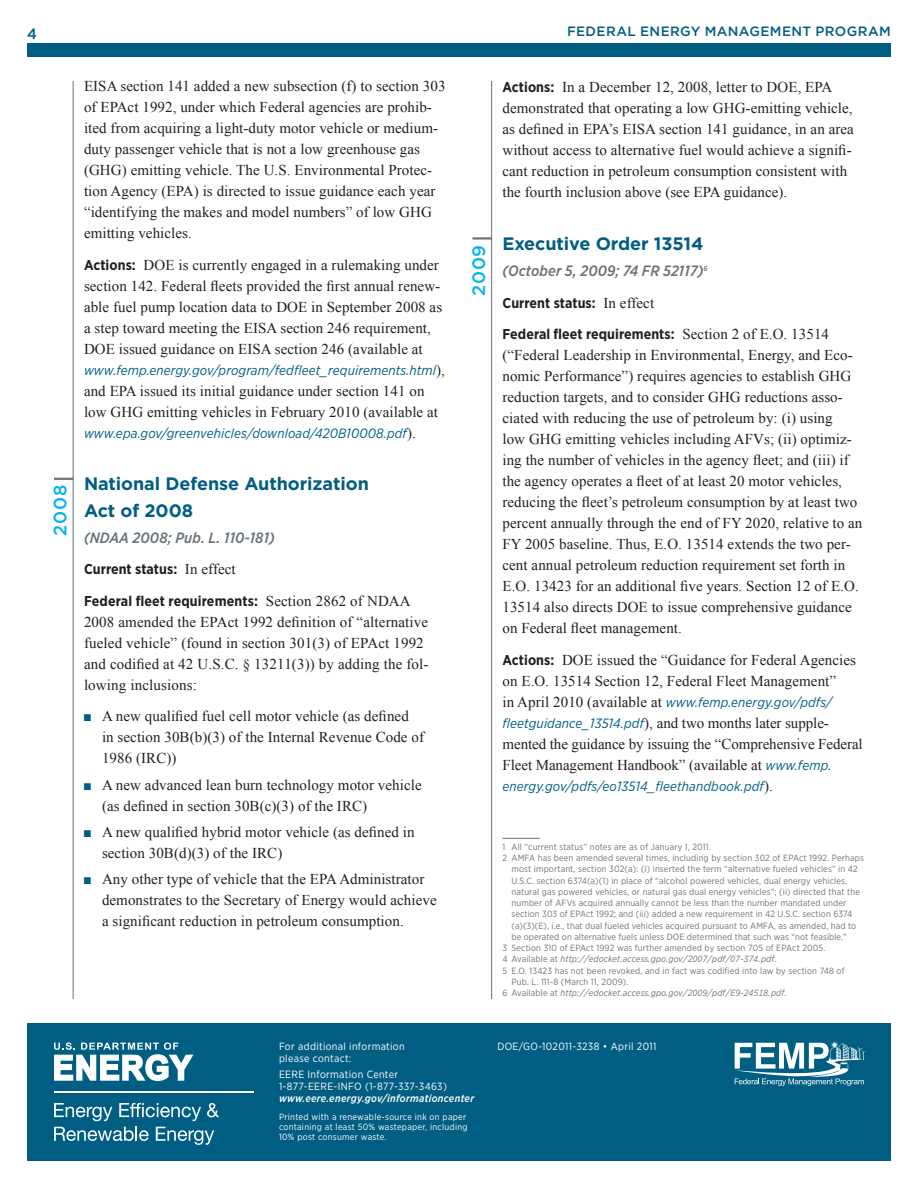
<style>
.page{position:relative;width:918px;height:1188px;background:#fff}
.page>*{position:absolute;margin:0;border:0;box-sizing:border-box;transform-origin:0 0}
.Subhead_A1{font:700 18px/26.2px "Gotham";letter-spacing:-.005em;color:#005e82}
.Years{font:500 18px "Gotham";letter-spacing:.04em;color:#00b3ee}
.body_text{font:15px/21px "Times New Roman";letter-spacing:.005em;color:#231f20}
.body_text_bullets{font:15px/21px "Times New Roman";letter-spacing:.005em;color:#231f20}
.subhead_2{font:italic 500 15px "Gotham Narrow";letter-spacing:.005em;color:#6a747b}
.program_name_page_2{font:500 15px "Gotham Narrow";color:#005e82;scale:1.1 1}
.body_text-2{font:700 14.25px "Gotham Narrow";letter-spacing:.005em;color:#231f20}
.body_text-3{font:italic 13.5px "Gotham Narrow";letter-spacing:.01em;color:#005e82}
.program_name_page_2-2{font:500 13.5px "Gotham";letter-spacing:.025em;color:#005e82}
.t1{font:10.5px/12px "Gotham Narrow";letter-spacing:.03em;color:#fff}
.footnotes{font:9px/11.2px "Gotham Narrow";letter-spacing:.015em;color:#6a747b}
.footnotes-2{font:italic 9px "Gotham Narrow";letter-spacing:.015em;color:#6a747b}
.t2{font:9px/10.2px "Gotham Narrow";letter-spacing:.03em;color:#fff}
.s1{font-family:"Gotham Narrow";font-weight:700;font-size:14.25px}
.s2{font-family:"Times New Roman";font-style:normal;font-size:15px;color:#231f20}
.s3{font-family:"Times New Roman";font-weight:400;font-size:15px}
.s4{color:#005e82}
.s5{font-family:"Gotham Narrow";font-style:italic;font-size:13.5px;color:#005e82}
.s6{font-style:normal}
.s7{font-weight:500;font-style:italic}
</style>
<div class="page">
<div style="left:27px;top:44px;width:864px;height:13px;background:#005e82"></div>
<div style="left:27px;top:1023px;width:864px;height:138px;background:#005e82"></div>
<svg style="left:54px;top:1042px;width:139px;height:39px"></svg>
<hr style="left:54px;top:1091px;width:200px;height:1px;background:#fff">
<svg style="left:54px;top:1103px;width:58px;height:18px"></svg>
<svg style="left:119px;top:1103px;width:82px;height:18px"></svg>
<svg style="left:207px;top:1103px;width:12px;height:14px"></svg>
<svg style="left:54px;top:1127px;width:95px;height:14px"></svg>
<svg style="left:156px;top:1127px;width:58px;height:18px"></svg>
<svg style="left:734px;top:1041px;width:132px;height:45px"></svg>
<hr style="left:502px;top:838px;width:38px;height:1px;background:#6a747b">
<hr style="left:73px;top:81px;width:1px;height:918px;background:#6a747b">
<hr style="left:491px;top:81px;width:1px;height:918px;background:#6a747b">
<hr style="left:472px;top:237px;width:20px;height:3px;background:#6a747b">
<hr style="left:54px;top:478px;width:20px;height:2px;background:#6a747b">
<p class="program_name_page_2" style="left:27px;top:24px;width:10px">4</p>
<p class="program_name_page_2-2" style="left:567px;top:23px;width:325px">FEDERAL ENERGY MANAGEMENT PROGRAM</p>
<p class="Years" style="left:48px;top:536px;width:52px;rotate:-90deg">2008</p>
<p class="body_text" style="left:84px;top:76px;width:363px">EISA section 141 added a new subsection (f) to section 303 of EPAct 1992, under which Federal agencies are prohib&shy;ited from acquiring a light-duty motor vehicle or medium&shy;duty passenger vehicle that is not a low greenhouse gas (GHG) emitting vehicle. The U.S. Environmental Protec&shy;tion Agency (EPA) is directed to issue guidance each year “identifying the makes and model numbers” of low GHG emitting vehicles.</p>
<p class="body_text" style="left:84px;top:254px;width:360px"><span class="s1">Actions:</span> DOE is currently engaged in a rulemaking under section 142. Federal fleets provided the first annual renew&shy;able fuel pump location data to DOE in September 2008 as a step toward meeting the EISA section 246 requirement, DOE issued guidance on EISA section 246 (available at</p>
<p class="body_text-3" style="left:84px;top:362px;width:363px">www.femp.energy.gov/program/fedfleet_requirements.html<span class="s2">),</span></p>
<p class="body_text" style="left:84px;top:380px;width:356px">and EPA issued its initial guidance under section 141 on low GHG emitting vehicles in February 2010 (available at</p>
<p class="body_text-3" style="left:84px;top:425px;width:334px">www.epa.gov/greenvehicles/download/420B10008.pdf<span class="s2">).</span></p>
<p class="Subhead_A1" style="left:84px;top:471px;width:286px">National Defense Authorization<br>Act of 2008</p>
<p class="subhead_2" style="left:84px;top:528px;width:193px">(NDAA 2008; Pub. L. 110-181)</p>
<p class="body_text-2" style="left:84px;top:560px;width:153px">Current status: <span class="s3">In effect</span></p>
<p class="body_text-2" style="left:84px;top:592px;width:328px">Federal fleet requirements: <span class="s3">Section 2862 of NDAA</span></p>
<p class="body_text" style="left:84px;top:611px;width:346px">2008 amended the EPAct 1992 definition of “alternative fueled vehicle” (found in section 301(3) of EPAct 1992 and codified at 42 U.S.C. § 13211(3)) by adding the fol&shy;lowing inclusions:</p>
<p class="body_text_bullets" style="left:102px;top:706px;width:324px;text-indent:-18px"><span class="s4">■</span> A new qualified fuel cell motor vehicle (as defined in section 30B(b)(3) of the Internal Revenue Code of<br>1986 (IRC))</p>
<p class="body_text_bullets" style="left:102px;top:774px;width:321px;text-indent:-18px"><span class="s4">■</span> A new advanced lean burn technology motor vehicle (as defined in section 30B(c)(3) of the IRC)</p>
<p class="body_text_bullets" style="left:102px;top:821px;width:314px;text-indent:-18px"><span class="s4">■</span> A new qualified hybrid motor vehicle (as defined in section 30B(d)(3) of the IRC)</p>
<p class="body_text_bullets" style="left:102px;top:868px;width:336px;text-indent:-18px"><span class="s4">■</span> Any other type of vehicle that the EPA Administrator demonstrates to the Secretary of Energy would achieve a significant reduction in petroleum consumption.</p>
<p class="Years" style="left:467px;top:296px;width:53px;rotate:-90deg">2009</p>
<p class="body_text" style="left:502px;top:77px;width:353px"><span class="s1">Actions:</span> In a December 12, 2008, letter to DOE, EPA demonstrated that operating a low GHG-emitting vehicle, as defined in EPA’s EISA section 141 guidance, in an area without access to alternative fuel would achieve a signifi&shy;cant reduction in petroleum consumption consistent with the fourth inclusion above (see EPA guidance).</p>
<p class="Subhead_A1" style="left:502px;top:230px;width:203px">Executive Order 13514</p>
<p class="subhead_2" style="left:502px;top:261px;width:207px">(October 5, 2009; 74 FR 52117)<sup>6</sup></p>
<p class="body_text-2" style="left:502px;top:293px;width:153px">Current status: <span class="s3">In effect</span></p>
<p class="body_text-2" style="left:502px;top:325px;width:328px">Federal fleet requirements: <span class="s3">Section 2 of E.O. 13514</span></p>
<p class="body_text" style="left:502px;top:344px;width:361px">(“Federal Leadership in Environmental, Energy, and Eco&shy;nomic Performance”) requires agencies to establish GHG reduction targets, and to consider GHG reductions asso&shy;ciated with reducing the use of petroleum by: (i) using<br>low GHG emitting vehicles including AFVs; (ii) optimiz&shy;ing the number of vehicles in the agency fleet; and (iii) if the agency operates a fleet of at least 20 motor vehicles, reducing the fleet’s petroleum consumption by at least two percent annually through the end of FY 2020, relative to an FY 2005 baseline. Thus, E.O. 13514 extends the two per&shy;cent annual petroleum reduction requirement set forth in E.O. 13423 for an additional five years. Section 12 of E.O.<br>13514 also directs DOE to issue comprehensive guidance on Federal fleet management.</p>
<p class="body_text" style="left:502px;top:649px;width:355px"><span class="s1">Actions:</span> DOE issued the “Guidance for Federal Agencies on E.O. 13514 Section 12, Federal Fleet Management”</p>
<p class="body_text-3" style="left:502px;top:694px;width:331px"><span class="s2">in April 2010 (available at</span> www.femp.energy.gov/pdfs/</p>
<p class="body_text" style="left:502px;top:712px;width:362px"><span class="s5">fleetguidance_13514.pdf</span>), and two months later supple&shy;mented the guidance by issuing the “Comprehensive Federal<br>Fleet Management Handbook” (available at <span class="s5">www.femp.</span></p>
<p class="body_text-3" style="left:502px;top:778px;width:272px">energy.gov/pdfs/eo13514_fleethandbook.pdf<span class="s2">).</span></p>
<p class="footnotes" style="left:502px;top:841px;width:210px">1 All “current status” notes are as of January 1, 2011.</p>
<p class="footnotes" style="left:512px;top:852px;width:354px;text-indent:-9px">2 AMFA has been amended several times, including by section 302 of EPAct 1992. Perhaps most important, section 302(a): (i) inserted the term “alternative fueled vehicles” in 42<br>U.S.C. section 6374(a)(1) in place of “alcohol powered vehicles, dual energy vehicles, natural gas powered vehicles, or natural gas dual energy vehicles”; (ii) directed that the number of AFVs acquired annually cannot be less than the number mandated under section 303 of EPAct 1992; and (iii) added a new requirement in 42 U.S.C. section 6374 (a)(3)(E), i.e., that dual fueled vehicles acquired pursuant to AMFA, as amended, had to be operated on alternative fuels unless DOE determined that such was “not feasible.”</p>
<p class="footnotes" style="left:502px;top:942px;width:324px">3 Section 310 of EPAct 1992 was further amended by section 705 of EPAct 2005.</p>
<p class="footnotes-2" style="left:502px;top:954px;width:276px"><span class="s6">4 Available at</span> http://edocket.access.gpo.gov/2007/pdf/07-374.pdf<span class="s6">.</span></p>
<p class="footnotes" style="left:512px;top:965px;width:335px;text-indent:-9px">5 E.O. 13423 has not been revoked, and in fact was codified into law by section 748 of<br>Pub. L. 111-8 (March 11, 2009).</p>
<p class="footnotes-2" style="left:502px;top:987px;width:286px"><span class="s6">6 Available at</span> http://edocket.access.gpo.gov/2009/pdf/E9-2451 8.pdf<span class="s6">.</span></p>
<p class="t1" style="left:279px;top:1040px;width:127px">For additional information please contact:</p>
<p class="t1" style="left:279px;top:1068px;width:197px">EERE Information Center<br>1-877-EERE-INFO (1-877-337-3463) <span class="s7">www.eere.energy.gov/informationcenter</span></p>
<p class="t2" style="left:279px;top:1112px;width:190px">Printed with a renewable-source ink on paper containing at least 50% wastepaper, including<br>10% post consumer waste.</p>
<p class="t1" style="left:497px;top:1040px;width:161px">DOE/GO-102011-3238 • April 2011</p>
</div>
